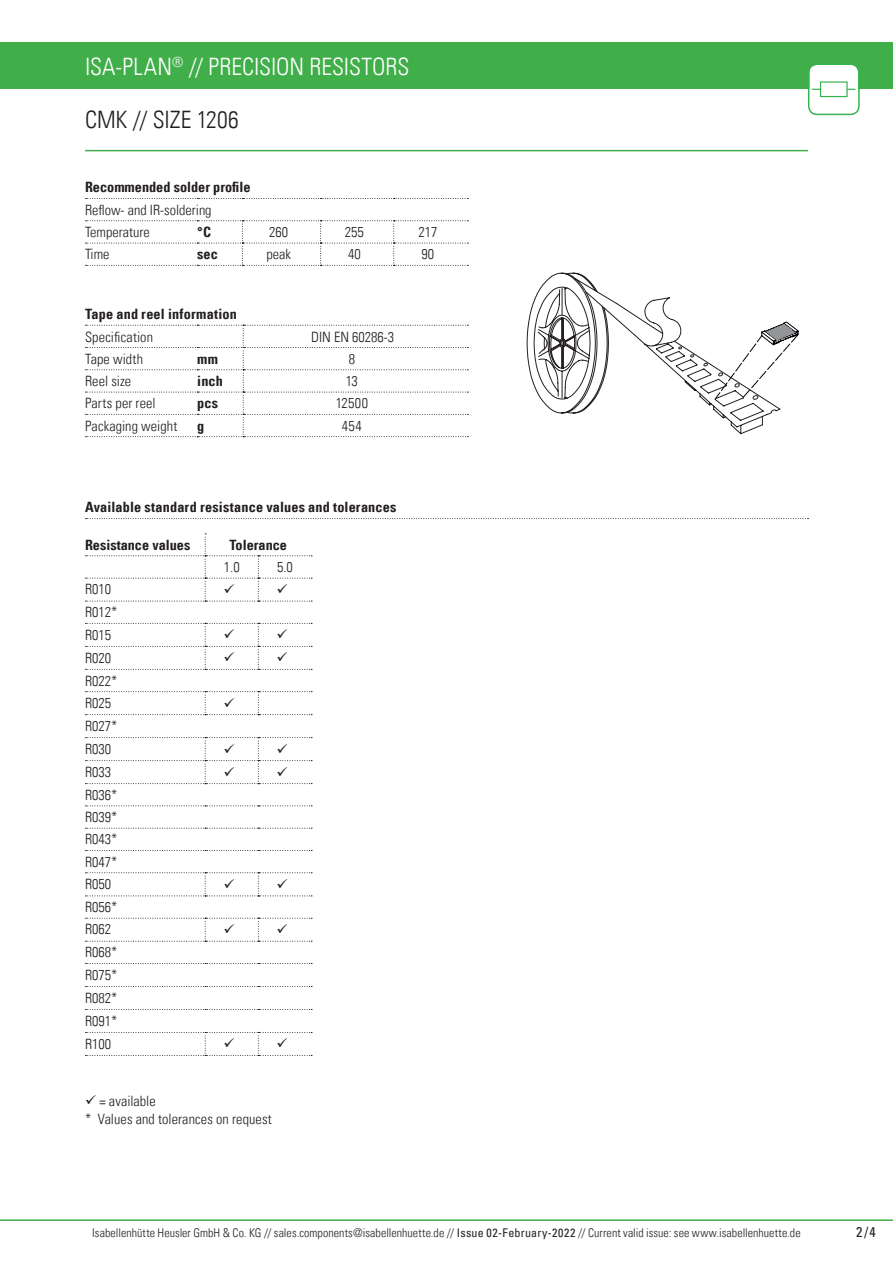
<style>
.page{position:relative;width:893px;height:1263px;background:#fff}
.page>*{position:absolute;margin:0;border:0;box-sizing:border-box;transform-origin:0 0}
.t1{font:24px "Univers Com 47 Light Cond";color:#fff}
.t2{font:24px "Univers Com 47 Light Cond";letter-spacing:.005em;color:#231f20}
.t3{font:14.25px/22.4px "Univers Com 47 Light Cond";color:#231f20}
.t4{font:14.25px "Univers Com 67 Bold Cond";letter-spacing:.005em;color:#231f20}
.t5{font:condensed 14.25px "Univers Com 57";color:#231f20}
.t6{font:12px "Univers Com 47 Light Cond";letter-spacing:.005em;color:#231f20}
.s1{font-family:"Univers Com 57";font-stretch:condensed}
</style>
<div class="page">
<hr style="left:0;top:1219px;width:893px;height:2px;background:#40ae49">
<div style="left:0;top:43px;width:893px;height:46px;background:#40ae49"></div>
<hr style="left:85px;top:150px;width:723px;height:1px;background:#40ae49">
<svg style="left:808px;top:65px;width:52px;height:50px"></svg>
<svg style="left:85px;top:198px;width:383px;height:1px"></svg>
<svg style="left:85px;top:220px;width:383px;height:46px"></svg>
<svg style="left:85px;top:325px;width:383px;height:112px"></svg>
<svg style="left:526px;top:272px;width:273px;height:163px"></svg>
<svg style="left:549px;top:273px;width:57px;height:79px"></svg>
<svg style="left:617px;top:297px;width:181px;height:137px"></svg>
<div style="left:508px;top:426px;width:147px;height:52px;background:#fff"></div>
<svg style="left:85px;top:805px;width:227px;height:1px"></svg>
<svg style="left:85px;top:828px;width:227px;height:1px"></svg>
<svg style="left:85px;top:850px;width:227px;height:1px"></svg>
<svg style="left:85px;top:963px;width:227px;height:1px"></svg>
<svg style="left:85px;top:986px;width:227px;height:1px"></svg>
<svg style="left:85px;top:1009px;width:227px;height:1px"></svg>
<svg style="left:85px;top:518px;width:723px;height:1px"></svg>
<svg style="left:85px;top:533px;width:227px;height:69px"></svg>
<svg style="left:85px;top:623px;width:227px;height:47px"></svg>
<svg style="left:85px;top:691px;width:227px;height:24px"></svg>
<svg style="left:85px;top:737px;width:227px;height:47px"></svg>
<svg style="left:85px;top:872px;width:227px;height:24px"></svg>
<svg style="left:85px;top:918px;width:227px;height:24px"></svg>
<svg style="left:85px;top:1032px;width:227px;height:24px"></svg>
<h1 class="t1" style="left:85px;top:52px;width:326px">ISA-PLAN<sup>®</sup> // PRECISION RESISTORS</h1>
<h1 class="t2" style="left:85px;top:105px;width:155px">CMK // SIZE 1206</h1>
<p class="t4" style="left:85px;top:178px;width:167px">Recommended solder profile</p>
<p class="t3" style="left:85px;top:199px;width:128px">Reflow- and IR-soldering<br>Temperature</p>
<p class="t4" style="left:197px;top:223px;width:15px">°C</p>
<p class="t3" style="left:269px;top:221px;width:20px">260</p>
<p class="t3" style="left:345px;top:221px;width:20px">255</p>
<p class="t3" style="left:418px;top:221px;width:20px">217</p>
<p class="t3" style="left:85px;top:243px;width:26px">Time</p>
<p class="t4" style="left:197px;top:246px;width:22px">sec</p>
<p class="t3" style="left:266px;top:243px;width:26px">peak</p>
<p class="t3" style="left:348px;top:243px;width:14px">40</p>
<p class="t3" style="left:422px;top:243px;width:14px">90</p>
<p class="t4" style="left:85px;top:305px;width:153px">Tape and reel information</p>
<p class="t3" style="left:85px;top:325px;width:70px">Specification</p>
<p class="t3" style="left:311px;top:325px;width:85px">DIN EN 60286-3</p>
<p class="t3" style="left:85px;top:348px;width:60px">Tape width</p>
<p class="t4" style="left:197px;top:350px;width:22px">mm</p>
<p class="t3" style="left:349px;top:348px;width:8px">8</p>
<p class="t3" style="left:85px;top:370px;width:48px">Reel size</p>
<p class="t4" style="left:197px;top:372px;width:27px">inch</p>
<p class="t3" style="left:346px;top:370px;width:14px">13</p>
<p class="t3" style="left:85px;top:392px;width:72px">Parts per reel</p>
<p class="t4" style="left:197px;top:395px;width:23px">pcs</p>
<p class="t3" style="left:336px;top:392px;width:34px">12500</p>
<p class="t3" style="left:85px;top:414px;width:94px">Packaging weight</p>
<p class="t4" style="left:197px;top:417px;width:9px">g</p>
<p class="t3" style="left:342px;top:414px;width:22px">454</p>
<p class="t4" style="left:85px;top:498px;width:313px">Available standard resistance values and tolerances</p>
<p class="t4" style="left:85px;top:536px;width:107px">Resistance values</p>
<p class="t4" style="left:230px;top:536px;width:59px">Tolerance</p>
<p class="t3" style="left:224px;top:556px;width:17px">1.0</p>
<p class="t3" style="left:277px;top:556px;width:17px">5.0</p>
<p class="t3" style="left:85px;top:578px;width:28px">R010</p>
<p class="t3" style="left:85px;top:601px;width:34px">R012*<br>R015</p>
<p class="t3" style="left:85px;top:646px;width:28px">R020</p>
<p class="t3" style="left:85px;top:669px;width:34px">R022*<br>R025</p>
<p class="t3" style="left:85px;top:714px;width:34px;line-height:23px">R027*<br>R030</p>
<p class="t3" style="left:85px;top:761px;width:28px">R033</p>
<p class="t3" style="left:85px;top:784px;width:34px;text-align:justify">R036* R039* R043* R047* R050</p>
<p class="t3" style="left:85px;top:896px;width:34px">R056*<br>R062</p>
<p class="t3" style="left:85px;top:941px;width:34px;line-height:22.8px;text-align:justify">R068* R075* R082* R091* R100</p>
<p class="t3" style="left:85px;top:1092px;width:188px;line-height:18px">✓ = available<br>* Values and tolerances on request</p>
<p class="t6" style="left:92px;top:1225px;width:710px">Isabellenhütte Heusler GmbH &amp; Co. KG // sales.components@isabellenhuette.de // <span class="s1">Issue 02-February-2022</span> // Current valid issue: see www.isabellenhuette.de</p>
<p class="t5" style="left:856px;top:1223px;width:21px">2/4</p>
</div>
